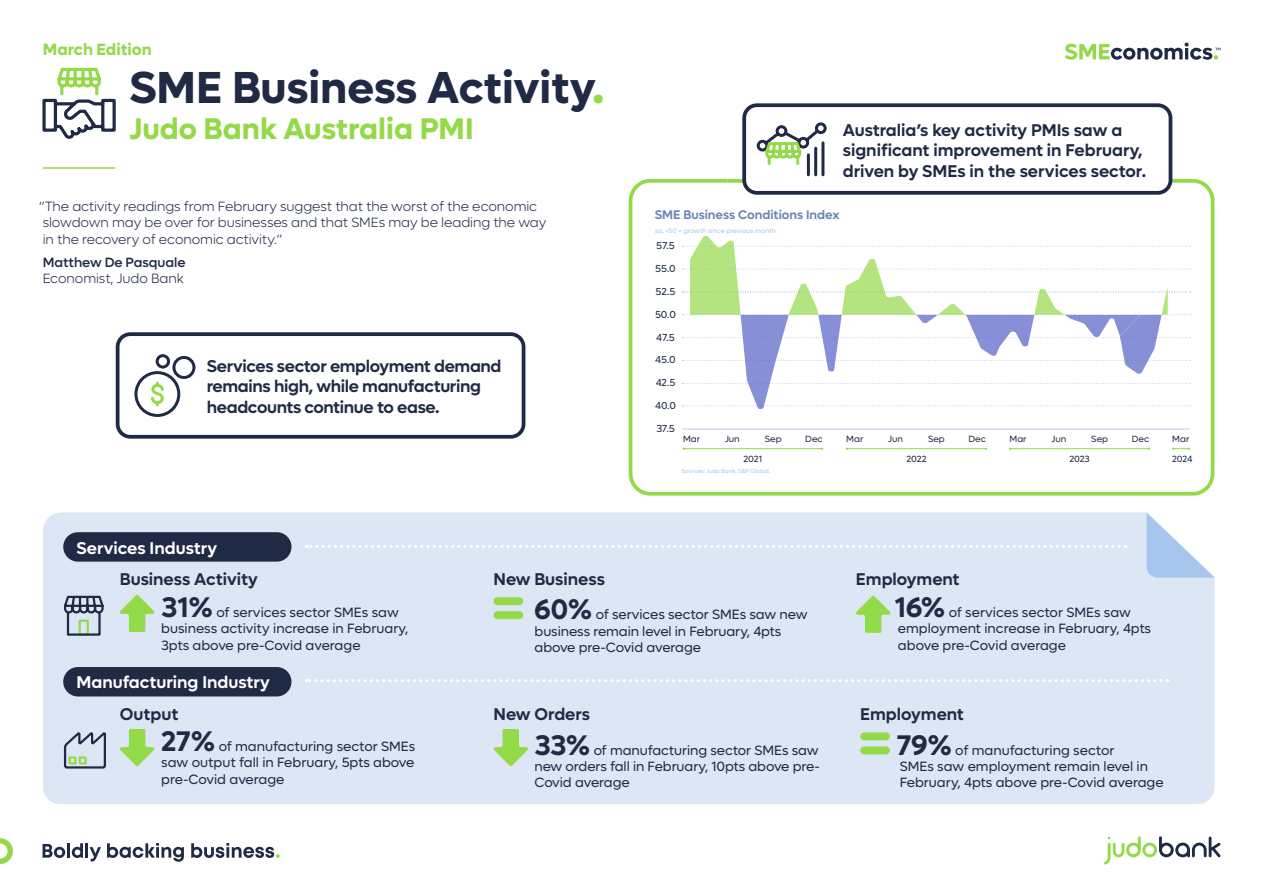
<style>
.page{position:relative;width:1263px;height:893px;background:#fff}
.page>*{position:absolute;margin:0;border:0;box-sizing:border-box;transform-origin:0 0}
.t1{font:700 45px "Lufga JB";color:#202a44}
.t2{font:700 30px "Lufga JB";color:#93da49}
.t3{font:600 17.1px/20.5px "Lufga JB";color:#202a44}
.t4{font:600 17.1px/20.5px "Lufga JB";letter-spacing:-.02em;color:#202a44}
.t5{font:600 17.1px "Lufga JB";color:#fff}
.t6{font:700 16.5px "Lufga JB";color:#93da49}
.t7{font:13.5px/16.2px "Lufga JB";color:#202a44}
.Bullet_Style_3{font:300 13.5px/16.5px "Lufga JB";letter-spacing:-.005em;color:#202a44}
.t8{font:600 12.6px "Lufga JB";color:#6787b7}
.t9{font:10.2px "Lufga JB";letter-spacing:-.005em;color:#202a44}
.t10{font:9px "Lufga JB";color:#202a44}
.t11{font:6.6px "Lufga JB";color:#a7c6ed}
.t12{font:5.85px "Lufga JB";color:#a7c6ed}
.s1{color:#93da49}
.s2{font-weight:500}
.s3{font-weight:600;font-size:28.5px}
</style>
<div class="page">
<div style="left:629px;top:179px;width:585px;height:317px;border:4px solid #93da49;border-radius:20px"></div>
<div style="left:43px;top:512px;width:1171px;height:292px;background:#dce6f5"></div>
<hr style="left:43px;top:167px;width:72px;height:2px;background:#93da49">
<svg style="left:306px;top:679px;width:855px;height:3px"></svg>
<svg style="left:306px;top:545px;width:813px;height:3px"></svg>
<svg style="left:0;top:838px;width:13px;height:26px"></svg>
<svg style="left:43px;top:844px;width:22px;height:14px"></svg>
<hr style="left:67px;top:843px;width:3px;height:15px;background:#202a44">
<svg style="left:72px;top:843px;width:29px;height:18px"></svg>
<svg style="left:107px;top:843px;width:77px;height:19px"></svg>
<svg style="left:191px;top:843px;width:89px;height:15px"></svg>
<svg style="left:1104px;top:836px;width:116px;height:28px"></svg>
<svg style="left:855px;top:596px;width:36px;height:37px"></svg>
<div style="left:63px;top:532px;width:228px;height:30px;background:#202a44;border-radius:15px"></div>
<div style="left:63px;top:667px;width:228px;height:29px;background:#202a44;border-radius:15px"></div>
<svg style="left:63px;top:730px;width:44px;height:40px"></svg>
<div style="left:79px;top:620px;width:10px;height:16px;border:2px solid #93da49"></div>
<svg style="left:62px;top:595px;width:43px;height:20px"></svg>
<div style="left:67px;top:612px;width:34px;height:24px;border:2px solid #202a44"></div>
<svg style="left:1145px;top:512px;width:70px;height:66px"></svg>
<svg style="left:42px;top:67px;width:74px;height:72px"></svg>
<svg style="left:1065px;top:43px;width:155px;height:17px"></svg>
<hr style="left:682px;top:429px;width:507px;height:1px;background:#b8ccea">
<hr style="left:683px;top:448px;width:139px;height:1px;background:#93da49">
<hr style="left:847px;top:448px;width:139px;height:1px;background:#93da49">
<hr style="left:1010px;top:448px;width:139px;height:1px;background:#93da49">
<svg style="left:1172px;top:448px;width:18px;height:2px"></svg>
<div style="left:116px;top:332px;width:409px;height:107px;border:4px solid #202a44;border-radius:13px"></div>
<svg style="left:134px;top:354px;width:62px;height:63px"></svg>
<svg style="left:119px;top:595px;width:36px;height:37px"></svg>
<svg style="left:119px;top:729px;width:36px;height:37px"></svg>
<svg style="left:493px;top:729px;width:36px;height:37px"></svg>
<div style="left:860px;top:732px;width:30px;height:8px;background:#93da49;border-radius:4px"></div>
<div style="left:860px;top:746px;width:30px;height:8px;background:#93da49;border-radius:4px"></div>
<div style="left:494px;top:597px;width:29px;height:8px;background:#93da49;border-radius:4px"></div>
<div style="left:494px;top:611px;width:29px;height:8px;background:#93da49;border-radius:4px"></div>
<svg style="left:682px;top:236px;width:509px;height:173px"></svg>
<div style="left:744px;top:105px;width:426px;height:88px;background:#fff;border-radius:13px"></div>
<div style="left:742px;top:103px;width:430px;height:92px;border:4px solid #202a44;border-radius:13px"></div>
<svg style="left:756px;top:122px;width:71px;height:55px"></svg>
<p class="t6" style="left:43px;top:40px;width:110px">March Edition</p>
<p class="t1" style="left:129px;top:61px;width:476px">SME Business Activity<span class="s1">.</span></p>
<p class="t2" style="left:129px;top:111px;width:346px">Judo Bank Australia PMI</p>
<p class="t3" style="left:843px;top:119px;width:305px">Australia’s key activity PMIs saw a significant improvement in February, driven by SMEs in the services sector.</p>
<p class="Bullet_Style_3" style="left:39px;top:198px;width:509px">“The activity readings from February suggest that the worst of the economic slowdown may be over for businesses and that SMEs may be leading the way in the recovery of economic activity.”</p>
<p class="Bullet_Style_3" style="left:43px;top:254px;width:144px"><span class="s2">Matthew De Pasquale<br></span>Economist, Judo Bank</p>
<p class="t4" style="left:207px;top:355px;width:296px">Services sector employment demand remains high, while manufacturing headcounts continue to ease.</p>
<p class="t5" style="left:76px;top:538px;width:142px">Services Industry</p>
<p class="t3" style="left:120px;top:568px;width:140px">Business Activity</p>
<p class="t3" style="left:494px;top:568px;width:113px">New Business</p>
<p class="t8" style="left:655px;top:207px;width:186px">SME Business Conditions Index</p>
<p class="t11" style="left:655px;top:227px;width:123px">sa, &gt;50 = growth since previous month</p>
<p class="t9" style="left:656px;top:240px;width:20px">57.5</p>
<p class="t9" style="left:655px;top:263px;width:22px">55.0</p>
<p class="t9" style="left:656px;top:285px;width:21px">52.5</p>
<p class="t9" style="left:655px;top:308px;width:22px">50.0</p>
<p class="t9" style="left:656px;top:331px;width:20px">47.5</p>
<p class="t9" style="left:655px;top:354px;width:22px">45.0</p>
<p class="t9" style="left:656px;top:377px;width:21px">42.5</p>
<p class="t9" style="left:655px;top:400px;width:22px">40.0</p>
<p class="t9" style="left:656px;top:422px;width:20px">37.5</p>
<p class="t10" style="left:683px;top:434px;width:19px">Mar</p>
<p class="t10" style="left:725px;top:434px;width:16px">Jun</p>
<p class="t10" style="left:765px;top:434px;width:18px">Sep</p>
<p class="t10" style="left:805px;top:434px;width:19px">Dec</p>
<p class="t10" style="left:846px;top:434px;width:19px">Mar</p>
<p class="t10" style="left:888px;top:434px;width:16px">Jun</p>
<p class="t10" style="left:928px;top:434px;width:18px">Sep</p>
<p class="t10" style="left:968px;top:434px;width:19px">Dec</p>
<p class="t10" style="left:1009px;top:434px;width:19px">Mar</p>
<p class="t10" style="left:1051px;top:434px;width:16px">Jun</p>
<p class="t10" style="left:1091px;top:434px;width:18px">Sep</p>
<p class="t10" style="left:1132px;top:434px;width:19px">Dec</p>
<p class="t10" style="left:1172px;top:434px;width:19px">Mar</p>
<p class="t10" style="left:743px;top:454px;width:20px">2021</p>
<p class="t10" style="left:906px;top:454px;width:22px">2022</p>
<p class="t10" style="left:1069px;top:454px;width:22px">2023</p>
<p class="t10" style="left:1172px;top:454px;width:22px">2024</p>
<p class="t12" style="left:681px;top:467px;width:90px">Sources: Judo Bank, S&amp;P Global.</p>
<p class="t3" style="left:856px;top:568px;width:105px">Employment</p>
<p class="t7" style="left:161px;top:604px;width:249px"><span class="s3">31%</span> of services sector SMEs saw business activity increase in February,<br>3pts above pre-Covid average</p>
<p class="t7" style="left:534px;top:607px;width:274px"><span class="s3">60%</span> of services sector SMEs saw new business remain level in February, 4pts above pre-Covid average</p>
<p class="t5" style="left:76px;top:672px;width:195px">Manufacturing Industry</p>
<p class="t3" style="left:120px;top:703px;width:60px">Output</p>
<p class="t7" style="left:161px;top:738px;width:256px;text-align:justify"><span class="s3">27%</span> of manufacturing sector SMEs saw output fall in February, 5pts above pre-Covid average</p>
<p class="t3" style="left:494px;top:703px;width:98px">New Orders</p>
<p class="t7" style="left:534px;top:742px;width:287px;text-align:justify"><span class="s3">33%</span> of manufacturing sector SMEs saw new orders fall in February, 10pts above pre-Covid average</p>
<p class="t7" style="left:895px;top:604px;width:258px"><span class="s3">16%</span> of services sector SMEs saw employment increase in February, 4pts above pre-Covid average</p>
<p class="t3" style="left:860px;top:703px;width:105px">Employment</p>
<p class="t7" style="left:896px;top:742px;width:269px"><span class="s3">79%</span> of manufacturing sector<br>SMEs saw employment remain level in<br>February, 4pts above pre-Covid average</p>
</div>
